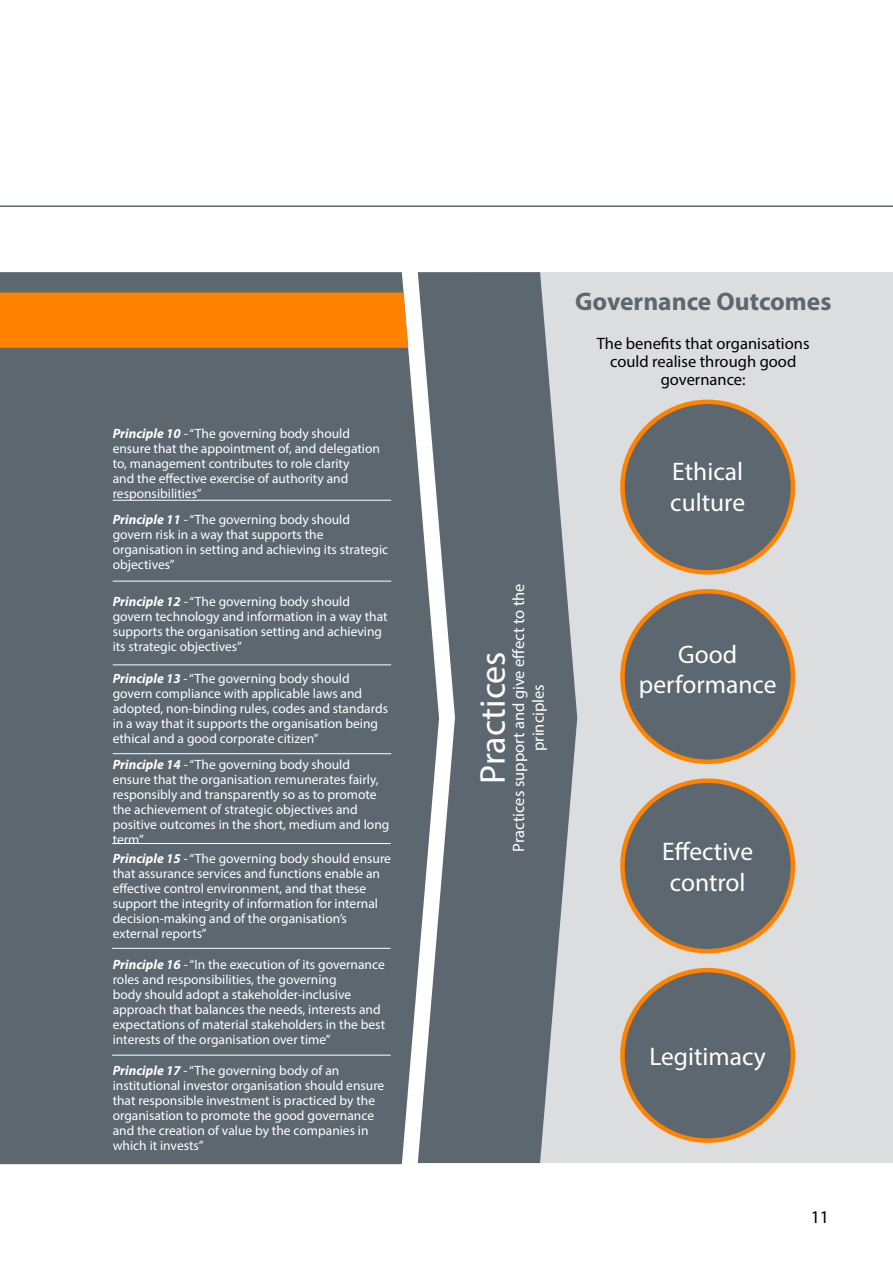
<style>
.page{position:relative;width:893px;height:1263px;background:#fff}
.page>*{position:absolute;margin:0;border:0;box-sizing:border-box;transform-origin:0 0}
.t1{font:36px "Myriad Pro";color:#fff}
.t2{font:25.5px/30.6px "Myriad Pro";color:#fff}
.t3{font:700 25.5px "Myriad Pro";color:#5c676f}
.t4{font:18px "Myriad Pro";color:#000}
.t5{font:16.5px/18px "Myriad Pro";color:#000;text-align:center}
.t6{font:16.5px/19.8px "Myriad Pro";color:#fff;text-align:center}
.t7{font:13.5px/15px "Myriad Pro";color:#fff}
.s1{font-weight:700;font-style:italic}
</style>
<div class="page">
<div style="left:0;top:272px;width:439px;height:892px;background:#5c676f"></div>
<div style="left:0;top:292px;width:408px;height:56px;background:#ff8300"></div>
<div style="left:471px;top:272px;width:422px;height:891px;background:#dcddde"></div>
<div style="left:622px;top:402px;width:171px;height:170px;background:#5c676f;border-radius:50%"></div>
<div style="left:620px;top:400px;width:175px;height:175px;border:4px solid #ff8300;border-radius:50%"></div>
<div style="left:622px;top:781px;width:171px;height:170px;background:#5c676f;border-radius:50%"></div>
<div style="left:620px;top:778px;width:175px;height:175px;border:4px solid #ff8300;border-radius:50%"></div>
<div style="left:622px;top:970px;width:171px;height:170px;background:#5c676f;border-radius:50%"></div>
<div style="left:620px;top:968px;width:175px;height:175px;border:4px solid #ff8300;border-radius:50%"></div>
<div style="left:622px;top:591px;width:171px;height:171px;background:#5c676f;border-radius:50%"></div>
<div style="left:620px;top:589px;width:175px;height:175px;border:4px solid #ff8300;border-radius:50%"></div>
<svg style="left:418px;top:272px;width:159px;height:891px;fill:#5c676f"></svg>
<hr style="left:113px;top:500px;width:278px;height:1px;background:#fff">
<hr style="left:113px;top:581px;width:278px;height:1px;background:#fff">
<hr style="left:113px;top:664px;width:278px;height:1px;background:#fff">
<hr style="left:113px;top:753px;width:278px;height:1px;background:#fff">
<hr style="left:112px;top:843px;width:279px;height:1px;background:#fff">
<hr style="left:112px;top:948px;width:279px;height:1px;background:#fff">
<hr style="left:112px;top:1055px;width:279px;height:1px;background:#fff">
<hr style="left:0;top:205px;width:893px;height:2px;background:#5c676f">
<p class="t7" style="left:113px;top:425px;width:269px"><span class="s1">Principle 10</span> - “The governing body should ensure that the appointment of, and delegation to, management contributes to role clarity<br>and the effective exercise of authority and responsibilities”</p>
<p class="t7" style="left:113px;top:511px;width:277px"><span class="s1">Principle 11</span> - “The governing body should govern risk in a way that supports the organisation in setting and achieving its strategic objectives”</p>
<p class="t7" style="left:113px;top:593px;width:276px"><span class="s1">Principle 12</span> - “The governing body should govern technology and information in a way that supports the organisation setting and achieving its strategic objectives”</p>
<p class="t7" style="left:113px;top:671px;width:277px"><span class="s1">Principle 13</span> - “The governing body should govern compliance with applicable laws and adopted, non-binding rules, codes and standards in a way that it supports the organisation being ethical and a good corporate citizen”</p>
<p class="t7" style="left:113px;top:757px;width:278px"><span class="s1">Principle 14</span> - “The governing body should ensure that the organisation remunerates fairly, responsibly and transparently so as to promote the achievement of strategic objectives and positive outcomes in the short, medium and long term”</p>
<p class="t7" style="left:113px;top:850px;width:280px"><span class="s1">Principle 15</span> - “The governing body should ensure that assurance services and functions enable an effective control environment, and that these support the integrity of information for internal decision-making and of the organisation’s external reports”</p>
<p class="t7" style="left:113px;top:957px;width:274px"><span class="s1">Principle 16</span> - “In the execution of its governance roles and responsibilities, the governing<br>body should adopt a stakeholder-inclusive approach that balances the needs, interests and expectations of material stakeholders in the best interests of the organisation over time”</p>
<p class="t7" style="left:113px;top:1063px;width:273px"><span class="s1">Principle 17</span> - “The governing body of an institutional investor organisation should ensure that responsible investment is practiced by the organisation to promote the good governance and the creation of value by the companies in which it invests”</p>
<h2 class="t3" style="left:575px;top:284px;width:258px">Governance Outcomes</h2>
<p class="t5" style="left:597px;top:334px;width:214px">The benefits that organisations could realise through good governance:</p>
<p class="t6" style="left:508px;top:852px;width:270px;rotate:-90deg">Practices support and give effect to the principles</p>
<h1 class="t1" style="left:471px;top:784px;width:134px;rotate:-90deg">Practices</h1>
<h2 class="t2" style="left:670px;top:456px;width:76px">Ethical culture</h2>
<h2 class="t2" style="left:639px;top:638px;width:139px;text-align:center">Good performance</h2>
<h2 class="t2" style="left:662px;top:836px;width:92px">Effective control</h2>
<h2 class="t2" style="left:649px;top:1041px;width:118px">Legitimacy</h2>
<h3 class="t4" style="left:811px;top:1206px;width:20px">11</h3>
</div>
